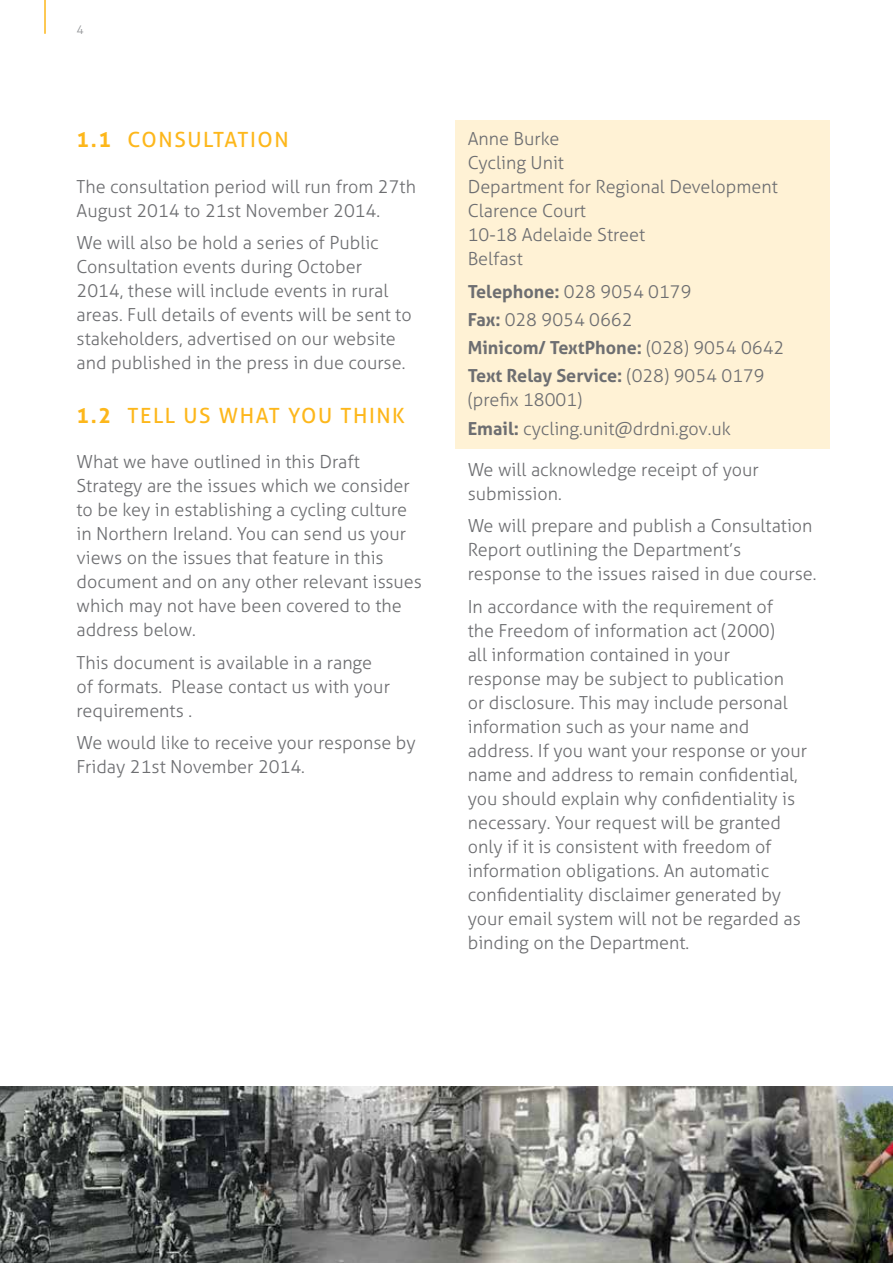
<style>
.page{position:relative;width:893px;height:1263px;background:#fff}
.page>*{position:absolute;margin:0;border:0;box-sizing:border-box;transform-origin:0 0}
.t1{font:21px "Aller";letter-spacing:.075em;color:#fdb71b}
.t2{font:300 18px/24px "Aller";color:#6d6e71}
.t3{font:700 18px/28.2px "Aller";color:#6d6e71}
.t4{font:300 12px "Aller";color:#939598}
.s1{font-weight:700}
.s2{font-weight:300}
</style>
<div class="page">
<hr style="left:44px;top:0;width:2px;height:34px;background:#fdb71b">
<div style="left:455px;top:120px;width:374px;height:329px;background:#fff2d5"></div>
<img style="left:0;top:1086px;width:893px;height:177px">
<p class="t4" style="left:77px;top:22px;width:9px">4</p>
<p class="t1" style="left:77px;top:127px;width:214px"><span class="s1">1.1</span> CONSULTATION</p>
<p class="t2" style="left:77px;top:174px;width:341px">The consultation period will run from 27th<br>August 2014 to 21st November 2014.</p>
<p class="t2" style="left:77px;top:231px;width:337px">We will also be hold a series of Public Consultation events during October 2014, these will include events in rural areas. Full details of events will be sent to stakeholders, advertised on our website and published in the press in due course.</p>
<p class="t1" style="left:77px;top:403px;width:330px"><span class="s1">1.2</span> TELL US WHAT YOU THINK</p>
<p class="t2" style="left:77px;top:450px;width:347px">What we have outlined in this Draft Strategy are the issues which we consider to be key in establishing a cycling culture in Northern Ireland. You can send us your views on the issues that feature in this document and on any other relevant issues which may not have been covered to the address below.</p>
<p class="t2" style="left:77px;top:650px;width:315px">This document is available in a range of formats. Please contact us with your requirements .</p>
<p class="t2" style="left:77px;top:731px;width:341px">We would like to receive your response by<br>Friday 21st November 2014.</p>
<p class="t2" style="left:468px;top:127px;width:312px">Anne Burke<br>Cycling Unit<br>Department for Regional Development<br>Clarence Court<br>10-18 Adelaide Street<br>Belfast</p>
<p class="t3" style="left:468px;top:277px;width:318px">Telephone: <span class="s2">028 9054 0179<br></span>Fax: <span class="s2">028 9054 0662<br></span>Minicom/ TextPhone: <span class="s2">(028) 9054 0642<br></span>Text Relay Service: <span class="s2">(028) 9054 0179</span></p>
<p class="t2" style="left:468px;top:386px;width:265px;line-height:28.2px">(prefix 18001)<br><span class="s1">Email:</span> cycling.unit@drdni.gov.uk</p>
<p class="t2" style="left:468px;top:457px;width:292px">We will acknowledge receipt of your submission.</p>
<p class="t2" style="left:468px;top:514px;width:350px">We will prepare and publish a Consultation<br>Report outlining the Department’s response to the issues raised in due course.</p>
<p class="t2" style="left:468px;top:594px;width:341px">In accordance with the requirement of<br>the Freedom of information act (2000)<br>all information contained in your response may be subject to publication<br>or disclosure. This may include personal information such as your name and address. If you want your response or your name and address to remain confidential, you should explain why confidentiality is necessary. Your request will be granted only if it is consistent with freedom of information obligations. An automatic confidentiality disclaimer generated by your email system will not be regarded as binding on the Department.</p>
</div>
